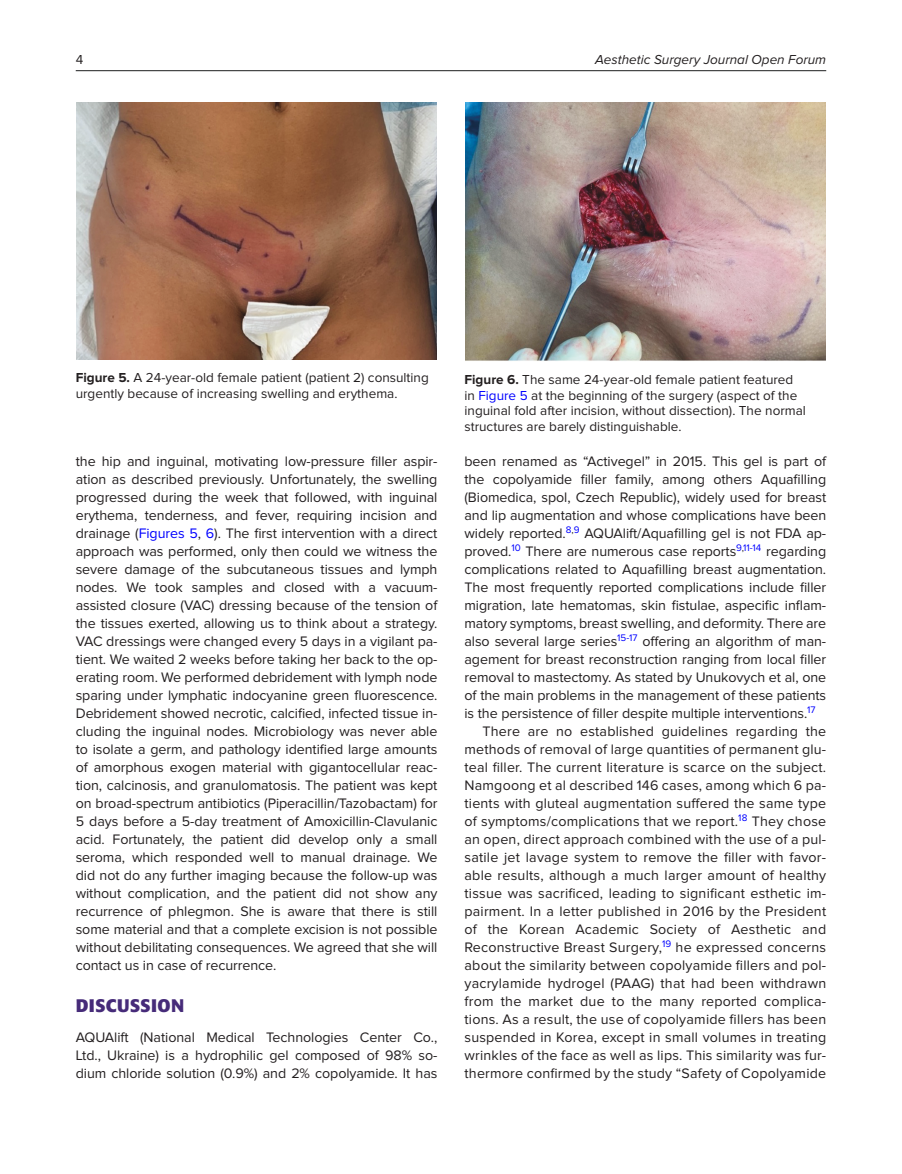
<style>
.page{position:relative;width:902px;height:1174px;background:#fff}
.page>*{position:absolute;margin:0;border:0;box-sizing:border-box;transform-origin:0 0}
.HeadA{font:700 18px "Formata";letter-spacing:.02em;color:#462b79}
.Text{font:14.25px/18px "Proxima Nova";letter-spacing:-.005em;color:#231f20;text-align:justify}
.TextInd{font:14.25px/18px "Proxima Nova";letter-spacing:.015em;color:#231f20;text-align:justify}
.FigCapt{font:13.5px/15.8px "Proxima Nova";color:#231f20}
.t1{font:italic 13.5px "Proxima Nova";color:#231f20}
.s1{font-weight:700}
.s2{color:#00f}
</style>
<div class="page">
<hr style="left:76px;top:70px;width:750px;height:1px;background:#1d1e1f">
<img style="left:76px;top:102px;width:360px;height:257px">
<img style="left:465px;top:102px;width:360px;height:259px">
<p class="FigCapt" style="left:76px;top:52px;width:9px">4</p>
<p class="t1" style="left:595px;top:54px;width:233px">Aesthetic Surgery Journal Open Forum</p>
<p class="FigCapt" style="left:76px;top:370px;width:354px"><span class="s1">Figure 5.</span> A 24-year-old female patient (patient 2) consulting urgently because of increasing swelling and erythema.</p>
<p class="FigCapt" style="left:464px;top:372px;width:343px"><span class="s1">Figure 6.</span> The same 24-year-old female patient featured in <span class="s2">Figure 5</span> at the beginning of the surgery (aspect of the inguinal fold after incision, without dissection). The normal structures are barely distinguishable.</p>
<p class="Text" style="left:76px;top:452px;width:363px">the hip and inguinal, motivating low-pressure filler aspir&shy;ation as described previously. Unfortunately, the swelling progressed during the week that followed, with inguinal erythema, tenderness, and fever, requiring incision and drainage (<span class="s2">Figures 5</span>, <span class="s2">6</span>). The first intervention with a direct approach was performed, only then could we witness the severe damage of the subcutaneous tissues and lymph nodes. We took samples and closed with a vacuum&shy;assisted closure (VAC) dressing because of the tension of the tissues exerted, allowing us to think about a strategy.<br>VAC dressings were changed every 5 days in a vigilant pa&shy;tient. We waited 2 weeks before taking her back to the op&shy;erating room. We performed debridement with lymph node sparing under lymphatic indocyanine green fluorescence.<br>Debridement showed necrotic, calcified, infected tissue in&shy;cluding the inguinal nodes. Microbiology was never able to isolate a germ, and pathology identified large amounts of amorphous exogen material with gigantocellular reac&shy;tion, calcinosis, and granulomatosis. The patient was kept on broad-spectrum antibiotics (Piperacillin/Tazobactam) for 5 days before a 5-day treatment of Amoxicillin-Clavulanic acid. Fortunately, the patient did develop only a small seroma, which responded well to manual drainage. We did not do any further imaging because the follow-up was without complication, and the patient did not show any recurrence of phlegmon. She is aware that there is still some material and that a complete excision is not possible without debilitating consequences. We agreed that she will contact us in case of recurrence.</p>
<h2 class="HeadA" style="left:76px;top:994px;width:110px">DISCUSSION</h2>
<p class="Text" style="left:76px;top:1028px;width:363px">AQUAlift (National Medical Technologies Center Co., Ltd., Ukraine) is a hydrophilic gel composed of 98% so&shy;dium chloride solution (0.9%) and 2% copolyamide. It has</p>
<p class="Text" style="left:464px;top:453px;width:363px">been renamed as “Activegel” in 2015. This gel is part of the copolyamide filler family, among others Aquafilling (Biomedica, spol, Czech Republic), widely used for breast and lip augmentation and whose complications have been widely reported.<sup>8</sup><sup>,</sup><sup>9</sup> AQUAlift/Aquafilling gel is not FDA ap&shy;proved.<sup>10</sup> There are numerous case reports<sup>9</sup><sup>,</sup><sup>11-14</sup> regarding complications related to Aquafilling breast augmentation.<br>The most frequently reported complications include filler migration, late hematomas, skin fistulae, aspecific inflam&shy;matory symptoms, breast swelling, and deformity. There are also several large series<sup>15-17</sup> offering an algorithm of man&shy;agement for breast reconstruction ranging from local filler removal to mastectomy. As stated by Unukovych et al, one of the main problems in the management of these patients is the persistence of filler despite multiple interventions.<sup>17</sup></p>
<p class="TextInd" style="left:464px;top:723px;width:363px;text-indent:18px">There are no established guidelines regarding the methods of removal of large quantities of permanent glu&shy;teal filler. The current literature is scarce on the subject.<br>Namgoong et al described 146 cases, among which 6 pa&shy;tients with gluteal augmentation suffered the same type of symptoms/complications that we report.<sup>18</sup> They chose an open, direct approach combined with the use of a pul&shy;satile jet lavage system to remove the filler with favor&shy;able results, although a much larger amount of healthy tissue was sacrificed, leading to significant esthetic im&shy;pairment. In a letter published in 2016 by the President of the Korean Academic Society of Aesthetic and Reconstructive Breast Surgery,<sup>19</sup> he expressed concerns about the similarity between copolyamide fillers and pol&shy;yacrylamide hydrogel (PAAG) that had been withdrawn from the market due to the many reported complica&shy;tions. As a result, the use of copolyamide fillers has been suspended in Korea, except in small volumes in treating wrinkles of the face as well as lips. This similarity was fur&shy;thermore confirmed by the study “Safety of Copolyamide</p>
</div>
